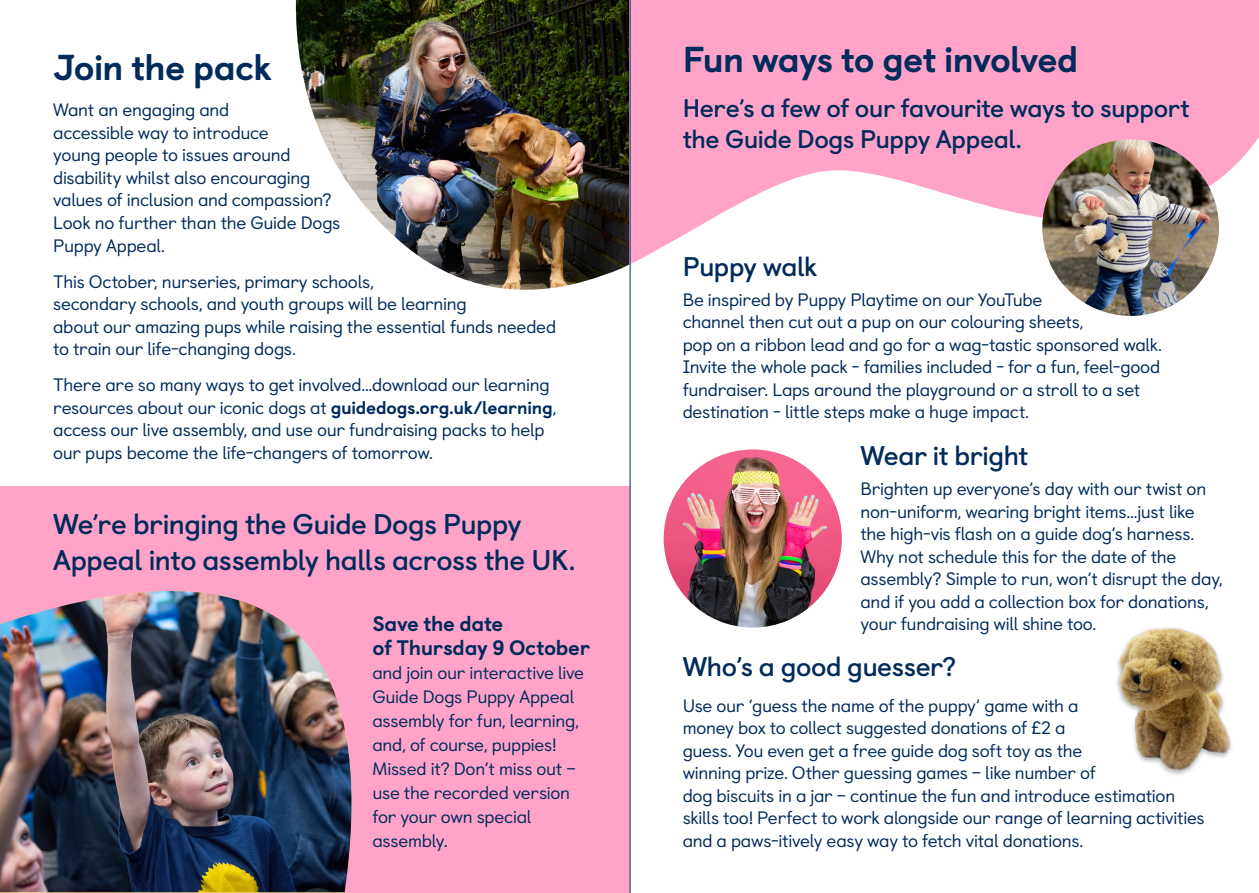
<style>
.page{position:relative;width:1259px;height:893px;background:#fff}
.page>*{position:absolute;margin:0;border:0;box-sizing:border-box;transform-origin:0 0}
._1_Body_12_15{font:800 36px "Castledown";letter-spacing:-.02em;color:#002b5b}
._4_Heading_L{font:800 36px "Castledown";letter-spacing:-.015em;color:#002b5b}
._5_Heading_M{font:700 28.5px/36px "Castledown";letter-spacing:-.015em;color:#002b5b}
._1_Body_12_15-2{font:700 27px "Castledown";letter-spacing:-.015em;color:#002b5b}
._5_Heading_M-2{font:700 27px "Castledown";letter-spacing:-.025em;color:#002b5b}
._5_Heading_M-3{font:700 25.5px/31.5px "Castledown";letter-spacing:-.015em;color:#002b5b}
._1_Body_12_15-3{font:800 21px/24px "Castledown";letter-spacing:-.015em;color:#002b5b}
._1_Body_12_15-4{font:18px/22.5px "Castledown";letter-spacing:-.015em;color:#002b5b}
.s1{font-weight:800}
</style>
<div class="page">
<div style="left:0;top:487px;width:629px;height:406px;background:#ffa4c8"></div>
<img style="left:295px;top:0;width:334px;height:290px">
<img style="left:0;top:591px;width:352px;height:301px">
<svg style="left:630px;top:0;width:629px;height:290px;fill:#ffa4c8"></svg>
<img style="left:663px;top:449px;width:179px;height:179px;border-radius:89px">
<img style="left:1116px;top:627px;width:116px;height:148px">
<img style="left:1042px;top:139px;width:177px;height:177px;border-radius:88px">
<hr style="left:629px;top:0;width:1px;height:893px;background:#002b5b">
<h4 class="_4_Heading_L" style="left:53px;top:38px;width:220px">Join the pack</h4>
<p class="_1_Body_12_15-4" style="left:53px;top:97px;width:289px">Want an engaging and<br>accessible way to introduce<br>young people to issues around disability whilst also encouraging values of inclusion and compassion?<br>Look no further than the Guide Dogs<br>Puppy Appeal.</p>
<p class="_1_Body_12_15-4" style="left:53px;top:268px;width:504px">This October, nurseries, primary schools,<br>secondary schools, and youth groups will be learning<br>about our amazing pups while raising the essential funds needed to train our life-changing dogs.</p>
<p class="_1_Body_12_15-4" style="left:53px;top:372px;width:505px">There are so many ways to get involved...download our learning resources about our iconic dogs at <span class="s1">guidedogs.org.uk/learning</span>, access our live assembly, and use our fundraising packs to help our pups become the life-changers of tomorrow.</p>
<h5 class="_5_Heading_M" style="left:53px;top:504px;width:524px">We’re bringing the Guide Dogs Puppy<br>Appeal into assembly halls across the UK.</h5>
<p class="_1_Body_12_15-3" style="left:372px;top:609px;width:219px">Save the date<br>of Thursday 9 October</p>
<p class="_1_Body_12_15-4" style="left:372px;top:659px;width:213px;line-height:24px">and join our interactive live<br>Guide Dogs Puppy Appeal assembly for fun, learning, and, of course, puppies!<br>Missed it? Don’t miss out – use the recorded version for your own special assembly.</p>
<p class="_1_Body_12_15" style="left:682px;top:30px;width:397px">Fun ways to get involved</p>
<h5 class="_5_Heading_M-3" style="left:682px;top:90px;width:508px">Here’s a few of our favourite ways to support the Guide Dogs Puppy Appeal.</h5>
<h5 class="_5_Heading_M-2" style="left:682px;top:245px;width:136px">Puppy walk</h5>
<p class="_1_Body_12_15-4" style="left:682px;top:287px;width:481px">Be inspired by Puppy Playtime on our YouTube<br>channel then cut out a pup on our colouring sheets,<br>pop on a ribbon lead and go for a wag-tastic sponsored walk.<br>Invite the whole pack - families included - for a fun, feel-good fundraiser. Laps around the playground or a stroll to a set destination - little steps make a huge impact.</p>
<p class="_1_Body_12_15-2" style="left:860px;top:434px;width:169px">Wear it bright</p>
<p class="_1_Body_12_15-4" style="left:860px;top:476px;width:364px">Brighten up everyone’s day with our twist on non-uniform, wearing bright items…just like the high-vis flash on a guide dog’s harness.<br>Why not schedule this for the date of the assembly? Simple to run, won’t disrupt the day, and if you add a collection box for donations, your fundraising will shine too.</p>
<p class="_1_Body_12_15-2" style="left:682px;top:645px;width:275px">Who’s a good guesser?</p>
<p class="_1_Body_12_15-4" style="left:682px;top:692px;width:523px">Use our ‘guess the name of the puppy’ game with a<br>money box to collect suggested donations of £2 a<br>guess. You even get a free guide dog soft toy as the<br>winning prize. Other guessing games – like number of<br>dog biscuits in a jar – continue the fun and introduce estimation skills too! Perfect to work alongside our range of learning activities and a paws-itively easy way to fetch vital donations.</p>
</div>
